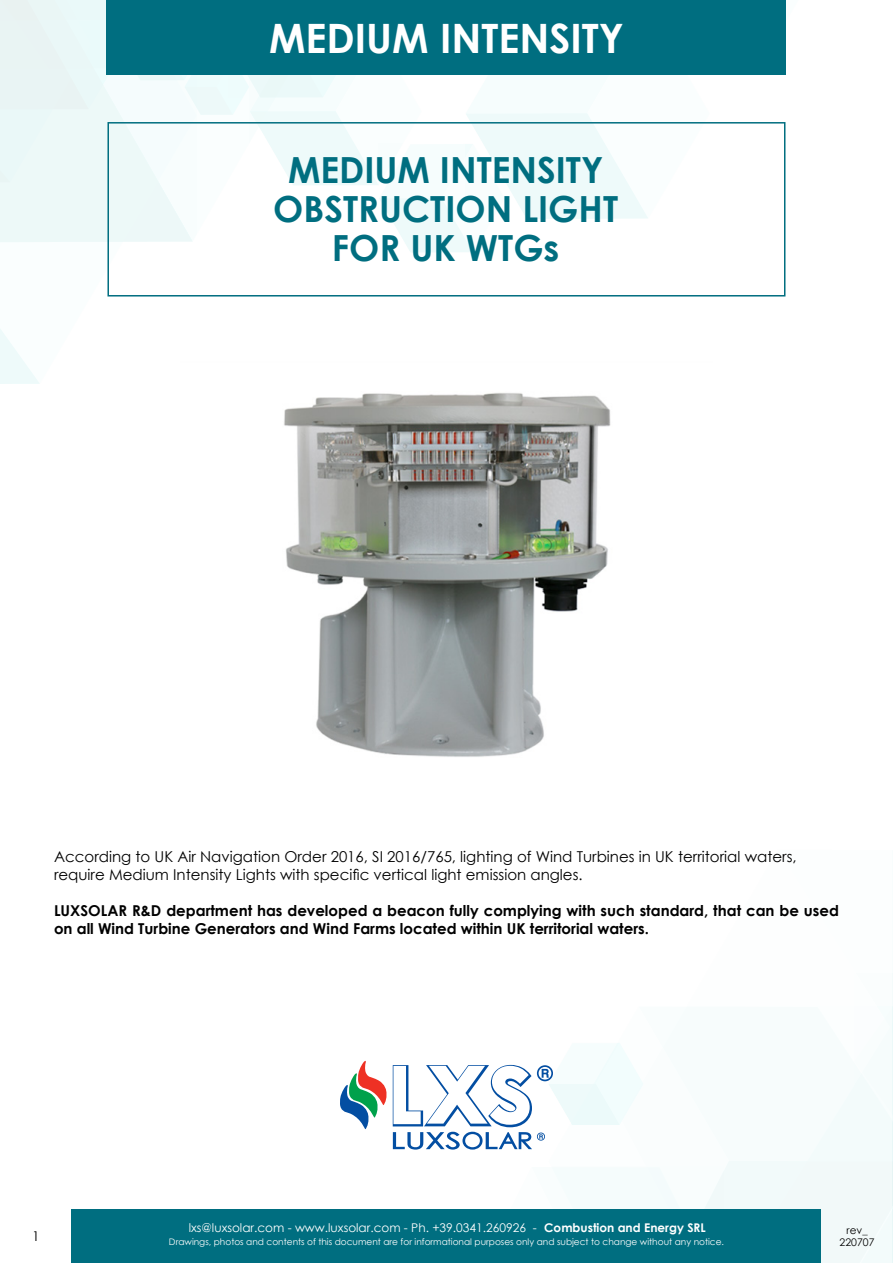
<style>
.page{position:relative;width:893px;height:1263px;background:#fff}
.page>*{position:absolute;margin:0;border:0;box-sizing:border-box;transform-origin:0 0}
.t1{font:700 40.5px "Century Gothic";color:#fff}
.t2{font:700 36px/39px "Century Gothic";color:#006e80;text-align:center}
.t3{font:15px/18px "Century Gothic";color:#000}
.t4{font:700 15px/18px "Century Gothic";color:#000}
.t5{font:13.5px "Century Gothic";color:#000}
.t6{font:12px "Century Gothic";color:#fff}
.t7{font:10.5px/12.6px "Century Gothic";color:#000;text-align:center}
.t8{font:9px "Century Gothic";color:#fff}
.s1{font-weight:700}
</style>
<div class="page">
<svg style="left:0;top:296px;width:710px;height:88px"></svg>
<svg style="left:0;top:74px;width:786px;height:179px"></svg>
<svg style="left:0;top:0;width:355px;height:182px;fill:#edfafa"></svg>
<div style="left:72px;top:1209px;width:749px;height:54px;background:#006e80"></div>
<div style="left:107px;top:0;width:679px;height:74px;background:#006e80"></div>
<svg style="left:340px;top:973px;width:553px;height:290px"></svg>
<img style="left:180px;top:361px;width:530px;height:396px">
<div style="left:107px;top:122px;width:678px;height:174px;border:2px solid #006e80"></div>
<h1 class="t1" style="left:269px;top:7px;width:356px">MEDIUM INTENSITY</h1>
<h2 class="t2" style="left:273px;top:149px;width:346px">MEDIUM INTENSITY<br>OBSTRUCTION LIGHT<br>FOR UK WTGs</h2>
<p class="t3" style="left:54px;top:847px;width:744px">According to UK Air Navigation Order 2016, SI 2016/765, lighting of Wind Turbines in UK territorial waters, require Medium Intensity Lights with specific vertical light emission angles.</p>
<p class="t4" style="left:54px;top:901px;width:786px">LUXSOLAR R&amp;D department has developed a beacon fully complying with such standard, that can be used on all Wind Turbine Generators and Wind Farms located within UK territorial waters.</p>
<p class="t5" style="left:32px;top:1226px;width:9px">1</p>
<p class="t6" style="left:189px;top:1219px;width:519px">lxs@luxsolar.com - www.luxsolar.com - Ph. +39.0341.260926 - <span class="s1">Combustion and Energy SRL</span></p>
<p class="t8" style="left:169px;top:1235px;width:557px">Drawings, photos and contents of this document are for informational purposes only and subject to change without any notice.</p>
<p class="t7" style="left:840px;top:1223px;width:36px">rev_<br>220707</p>
</div>
